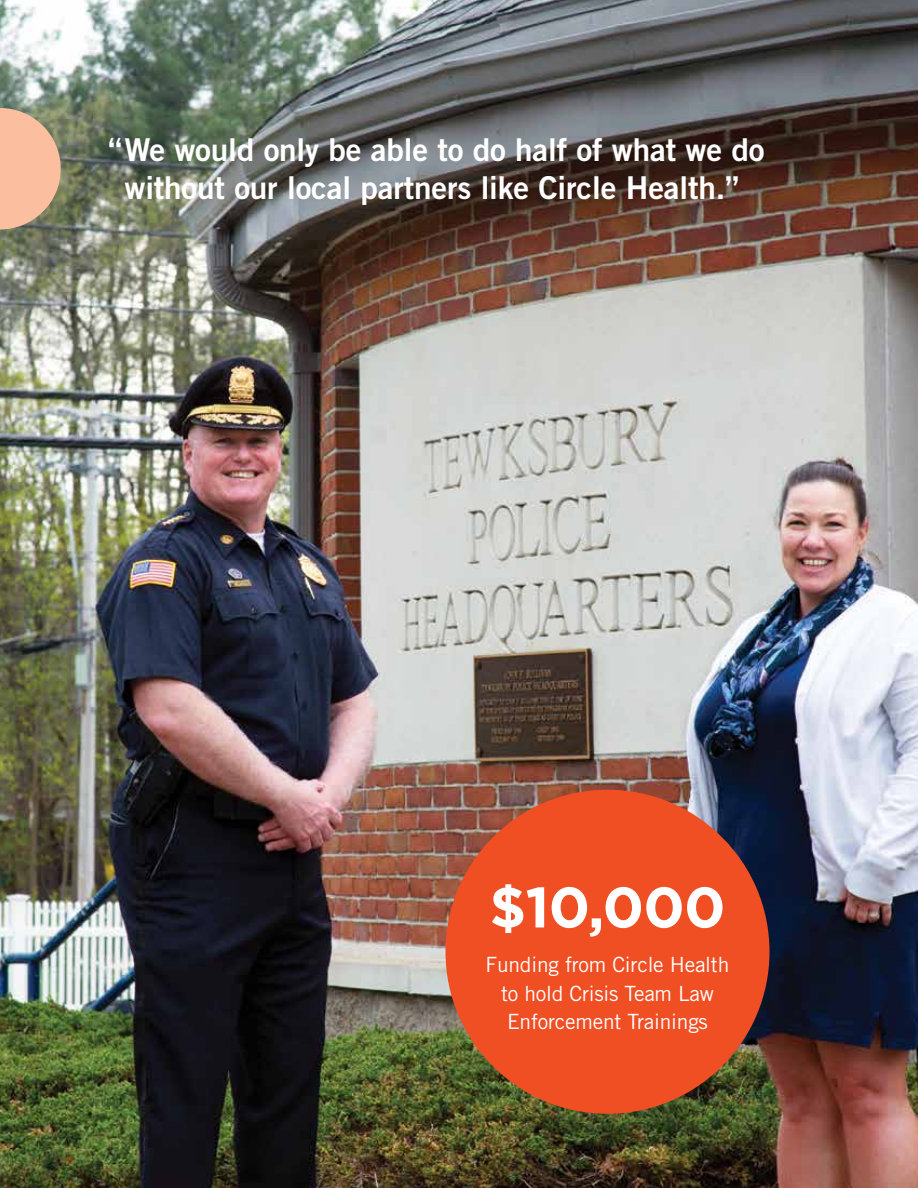
<style>
.page{position:relative;width:918px;height:1188px;background:#fff}
.page>*{position:absolute;margin:0;border:0;box-sizing:border-box;transform-origin:0 0}
.t1{font:700 57px "Gotham HTF";color:#fff}
.t2{font:31.5px/37.5px "Trade Gothic LT Std Bd 2";letter-spacing:-.005em;color:#fff;text-align:center}
.t3{font:21px/28.5px "Trade Gothic LT Std";letter-spacing:-.01em;color:#fff;text-align:center}
</style>
<div class="page">
<img style="left:0;top:0;width:918px;height:1188px">
<div style="left:446px;top:790px;width:324px;height:324px;background:#f04e23;border-radius:50%"></div>
<svg style="left:0;top:108px;width:61px;height:122px;background:#ddb091"></svg>
<p class="t2" style="left:108px;top:131px;width:658px">“We would only be able to do half of what we do without our local partners like Circle Health.”</p>
<h1 class="t1" style="left:489px;top:874px;width:238px">$10,000</h1>
<p class="t3" style="left:486px;top:950px;width:245px">Funding from Circle Health to hold Crisis Team Law<br>Enforcement Trainings</p>
</div>
